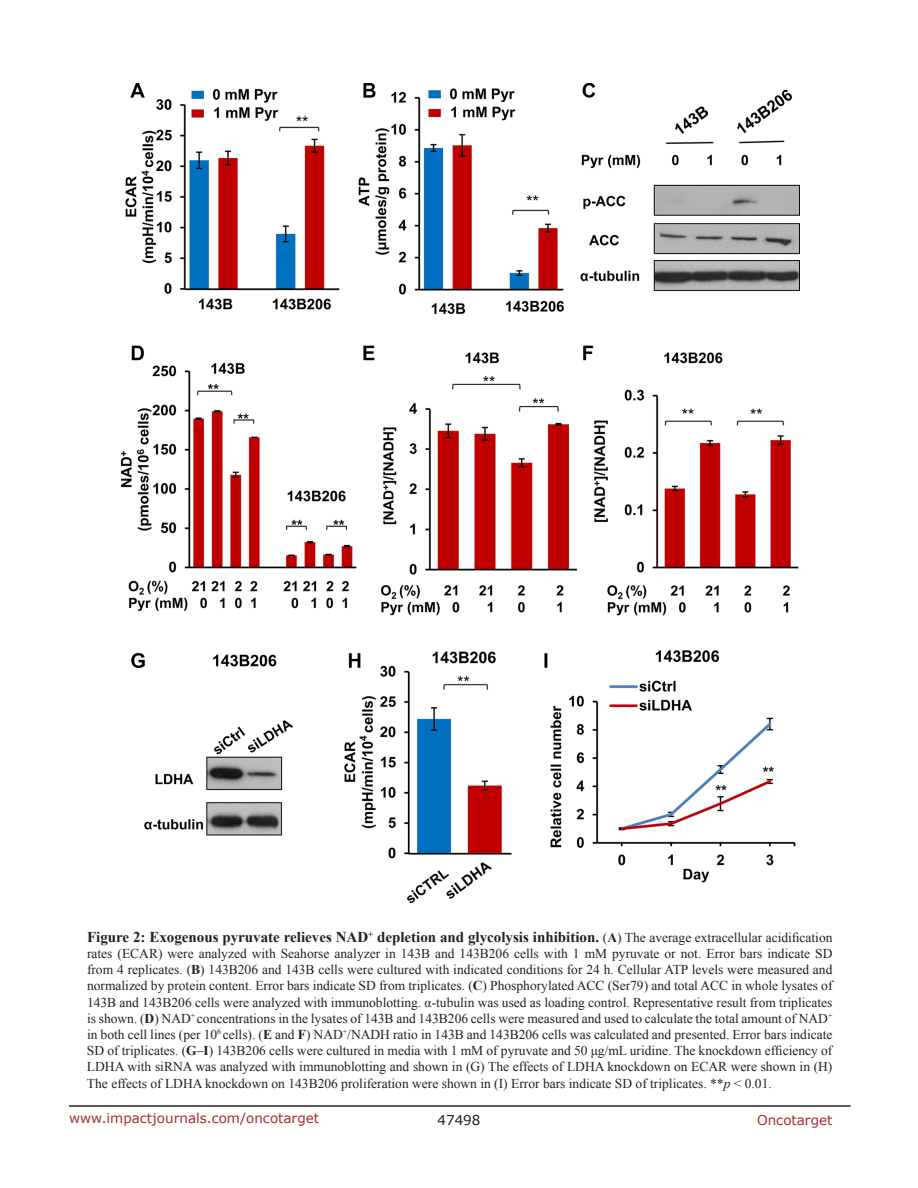
<style>
.page{position:relative;width:918px;height:1188px;background:#fff}
.page>*{position:absolute;margin:0;border:0;box-sizing:border-box;transform-origin:0 0}
.t1{font:700 15px "Times New Roman";color:#231f20}
.t2{font:13.5px/16.2px "Times New Roman";color:#231f20;text-align:justify}
.t3{font:13.5px "Verdana";color:#ac2b31}
.t4{font:13.5px "Verdana";color:#231f20}
.s1{font-weight:400;font-size:13.5px}
.s2{font-size:13.5px}
.s3{font-weight:700}
.s4{font-style:italic}
</style>
<div class="page">
<hr style="left:69px;top:1105px;width:781px;height:2px;background:#231f20">
<img style="left:122px;top:83px;width:677px;height:819px">
<p class="t1" style="left:87px;top:926px;width:747px">Figure 2: Exogenous pyruvate relieves NAD<sup>+</sup> depletion and glycolysis inhibition. <span class="s1">(</span><span class="s2">A</span><span class="s1">) The average extracellular acidification</span></p>
<p class="t2" style="left:87px;top:945px;width:747px">rates (ECAR) were analyzed with Seahorse analyzer in 143B and 143B206 cells with 1 mM pyruvate or not. Error bars indicate SD from 4 replicates. (<span class="s3">B</span>) 143B206 and 143B cells were cultured with indicated conditions for 24 h. Cellular ATP levels were measured and normalized by protein content. Error bars indicate SD from triplicates. (<span class="s3">C</span>) Phosphorylated ACC (Ser79) and total ACC in whole lysates of 143B and 143B206 cells were analyzed with immunoblotting. α-tubulin was used as loading control. Representative result from triplicates is shown. (<span class="s3">D</span>) NAD<sup>+</sup> concentrations in the lysates of 143B and 143B206 cells were measured and used to calculate the total amount of NAD<sup>+ </sup>in both cell lines (per 10<sup>6</sup> cells). (<span class="s3">E</span> and <span class="s3">F</span>) NAD<sup>+</sup>/NADH ratio in 143B and 143B206 cells was calculated and presented. Error bars indicate SD of triplicates. (<span class="s3">G</span>–<span class="s3">I</span>) 143B206 cells were cultured in media with 1 mM of pyruvate and 50 μg/mL uridine. The knockdown efficiency of LDHA with siRNA was analyzed with immunoblotting and shown in (G) The effects of LDHA knockdown on ECAR were shown in (H)<br>The effects of LDHA knockdown on 143B206 proliferation were shown in (I) Error bars indicate SD of triplicates. **<span class="s4">p</span> &lt; 0.01.</p>
<p class="t3" style="left:69px;top:1109px;width:252px">www.impactjournals.com/oncotarget</p>
<p class="t4" style="left:438px;top:1111px;width:44px">47498</p>
<p class="t3" style="left:757px;top:1111px;width:77px">Oncotarget</p>
</div>
